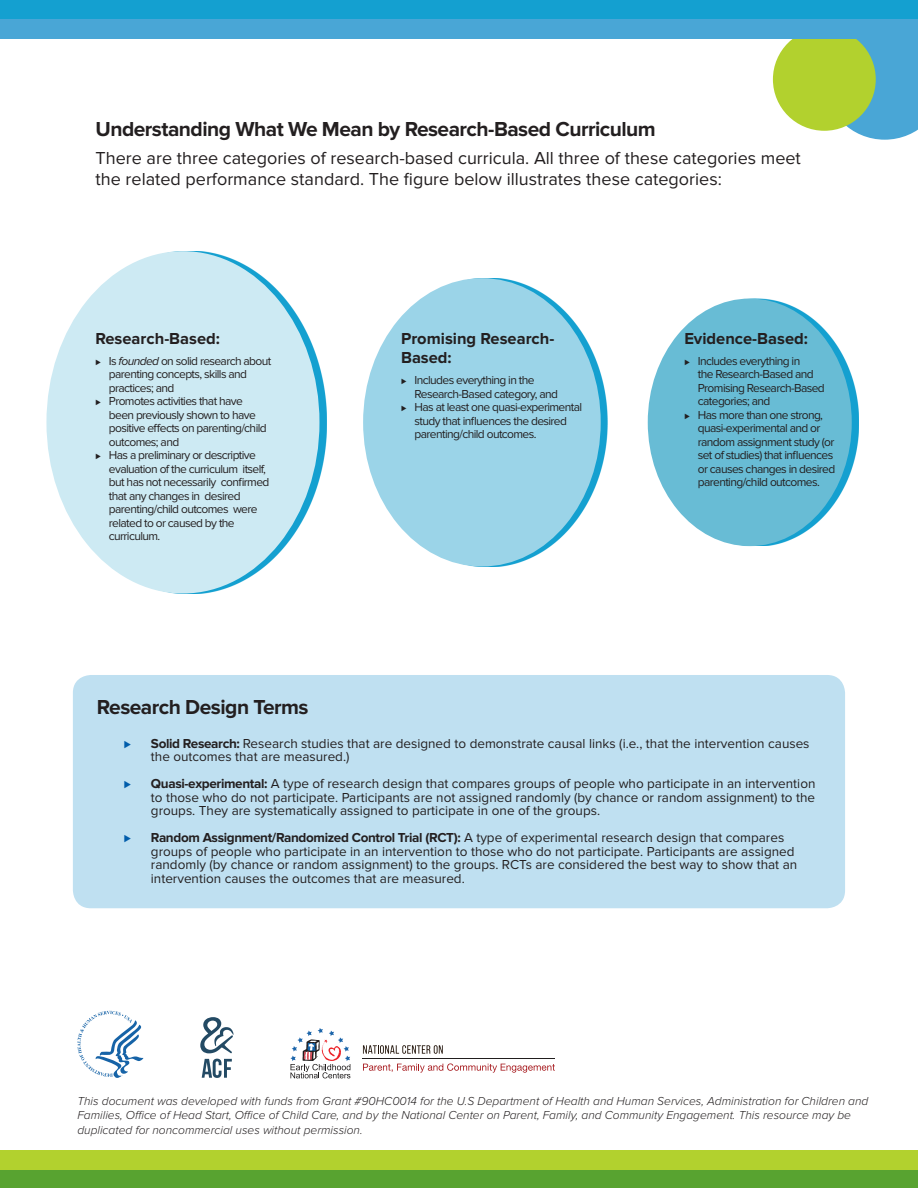
<style>
.page{position:relative;width:918px;height:1188px;background:#fff}
.page>*{position:absolute;margin:0;border:0;box-sizing:border-box;transform-origin:0 0}
.t1{font:700 21px "Proxima Nova";letter-spacing:-.025em;color:#231f20}
.text{font:18px/21px "Proxima Nova";color:#231f20}
.Paragraph_Style11{font:700 16.5px "Proxima Nova";color:#231f20}
.Paragraph_Style4{font:700 16.5px "Proxima Nova";color:#231f20}
.t2{font:13.5px/13.5px "Proxima Nova";color:#231f20}
.t3{font:12px/13.5px "Proxima Nova";letter-spacing:-.05em;color:#231f20}
.t4{font:italic 300 12px/14.4px "Proxima Nova";color:#231f20}
.t5{font:12px "Proxima Nova";color:#015dab}
.s1{font-size:9px}
.s2{font-style:italic}
.s3{font-weight:700}
</style>
<div class="page">
<svg style="left:832px;top:38px;width:86px;height:102px;background:#58add9"></svg>
<div style="left:773px;top:28px;width:103px;height:103px;background:#b2d12e;border-radius:50%"></div>
<div style="left:73px;top:675px;width:772px;height:233px;background:#bfe0f1;border-radius:18px"></div>
<svg style="left:363px;top:1063px;width:192px;height:10px"></svg>
<svg style="left:363px;top:1045px;width:80px;height:9px"></svg>
<hr style="left:363px;top:1059px;width:192px;height:1px;background:#211e1e">
<svg style="left:290px;top:1028px;width:60px;height:50px"></svg>
<svg style="left:202px;top:1059px;width:30px;height:19px"></svg>
<svg style="left:200px;top:1017px;width:34px;height:36px"></svg>
<svg style="left:77px;top:1011px;width:66px;height:67px"></svg>
<div style="left:0;top:0;width:918px;height:19px;background:#14a0d0"></div>
<div style="left:0;top:19px;width:918px;height:19px;background:#49a6d6"></div>
<div style="left:0;top:1169px;width:918px;height:19px;background:#58a330"></div>
<div style="left:0;top:1151px;width:918px;height:19px;background:#b2d12e"></div>
<svg style="left:319px;top:364px;width:7px;height:117px"></svg>
<svg style="left:46px;top:251px;width:273px;height:343px;fill:#cdeaf3"></svg>
<svg style="left:601px;top:374px;width:7px;height:97px"></svg>
<svg style="left:363px;top:278px;width:238px;height:289px;fill:#9bd4e8"></svg>
<svg style="left:742px;top:298px;width:117px;height:170px"></svg>
<svg style="left:648px;top:299px;width:204px;height:247px;fill:#68bcd5"></svg>
<p class="t1" style="left:96px;top:117px;width:562px">Understanding What We Mean by Research-Based Curriculum</p>
<p class="text" style="left:96px;top:148px;width:707px">There are three categories of research-based curricula. All three of these categories meet the related performance standard. The figure below illustrates these categories:</p>
<p class="Paragraph_Style11" style="left:95px;top:329px;width:126px">Research-Based:</p>
<p class="t3" style="left:109px;top:354px;width:164px;text-indent:-14px"><span class="s1">⊲</span> Is <span class="s2">founded</span> on solid research about parenting concepts, skills and practices; and</p>
<p class="t3" style="left:109px;top:395px;width:159px;text-indent:-14px"><span class="s1">⊲</span> Promotes activities that have been previously shown to have positive effects on parenting/child outcomes; and</p>
<p class="t3" style="left:109px;top:449px;width:162px;text-indent:-14px"><span class="s1">⊲</span> Has a preliminary or descriptive evaluation of the curriculum itself, but has not necessarily confirmed that any changes in desired parenting/child outcomes were related to or caused by the curriculum.</p>
<p class="Paragraph_Style4" style="left:401px;top:329px;width:155px">Promising Research-</p>
<p class="Paragraph_Style11" style="left:401px;top:348px;width:52px">Based:</p>
<p class="t3" style="left:415px;top:374px;width:145px;text-indent:-14px"><span class="s1">⊲</span> Includes everything in the<br>Research-Based category, and</p>
<p class="t3" style="left:415px;top:401px;width:169px;text-indent:-14px"><span class="s1">⊲</span> Has at least one quasi-experimental study that influences the desired parenting/child outcomes.</p>
<p class="Paragraph_Style11" style="left:684px;top:329px;width:125px">Evidence-Based:</p>
<p class="t3" style="left:698px;top:354px;width:128px;text-indent:-14px"><span class="s1">⊲</span> Includes everything in<br>the Research-Based and<br>Promising Research-Based categories; and</p>
<p class="t3" style="left:698px;top:408px;width:139px;text-indent:-14px"><span class="s1">⊲</span> Has more than one strong, quasi-experimental and or random assignment study (or set of studies) that influences or causes changes in desired parenting/child outcomes.</p>
<p class="t1" style="left:97px;top:695px;width:213px">Research Design Terms</p>
<p class="t5" style="left:124px;top:737px;width:9px">⊲</p>
<p class="t2" style="left:151px;top:737px;width:660px"><span class="s3">Solid Research:</span> Research studies that are designed to demonstrate causal links (i.e., that the intervention causes the outcomes that are measured.)</p>
<p class="t5" style="left:124px;top:777px;width:9px">⊲</p>
<p class="t2" style="left:151px;top:777px;width:666px;text-align:justify"><span class="s3">Quasi-experimental:</span> A type of research design that compares groups of people who participate in an intervention to those who do not participate. Participants are not assigned randomly (by chance or random assignment) to the groups. They are systematically assigned to participate in one of the groups.</p>
<p class="t5" style="left:124px;top:831px;width:9px">⊲</p>
<p class="t2" style="left:151px;top:831px;width:648px"><span class="s3">Random Assignment/Randomized Control Trial (RCT):</span> A type of experimental research design that compares groups of people who participate in an intervention to those who do not participate. Participants are assigned randomly (by chance or random assignment) to the groups. RCTs are considered the best way to show that an intervention causes the outcomes that are measured.</p>
<p class="t4" style="left:77px;top:1094px;width:793px">This document was developed with funds from Grant #90HC0014 for the U.S Department of Health and Human Services, Administration for Children and<br>Families, Office of Head Start, Office of Child Care, and by the National Center on Parent, Family, and Community Engagement. This resource may be duplicated for noncommercial uses without permission.</p>
</div>
